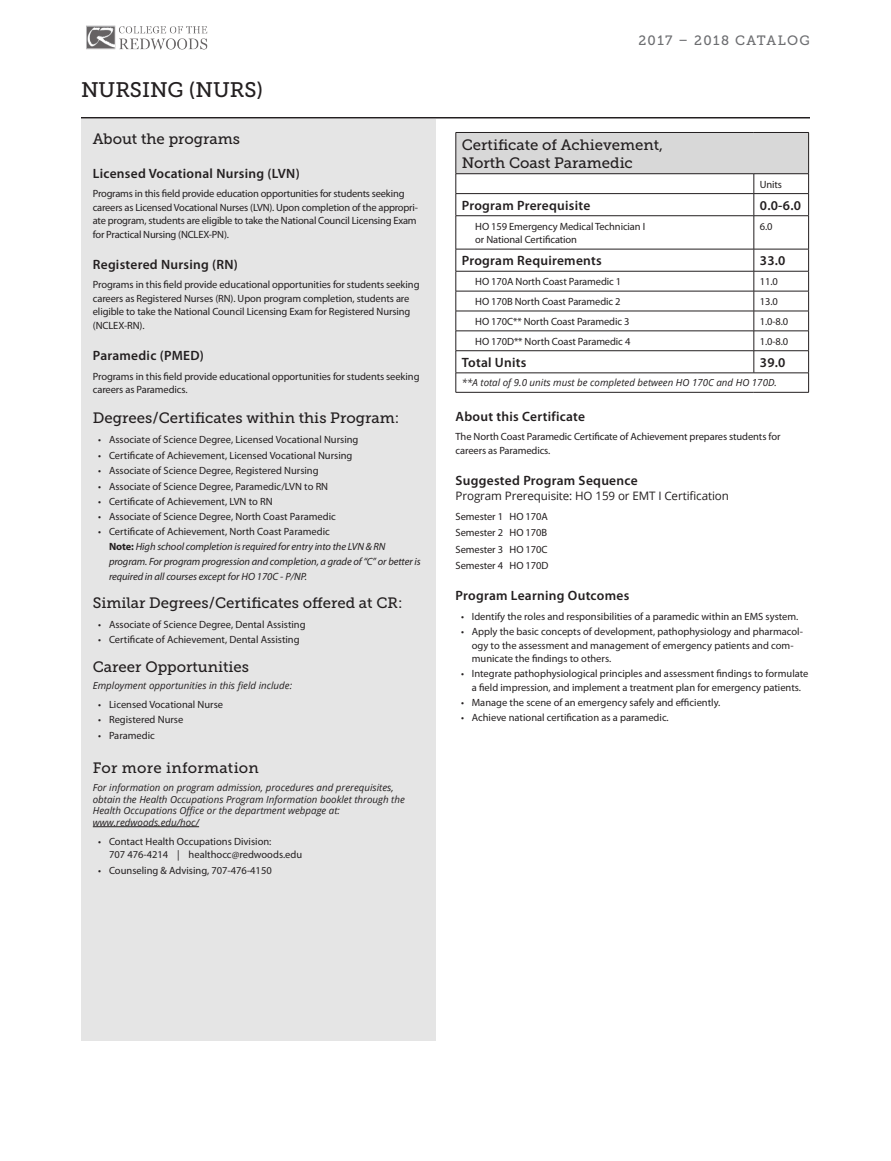
<style>
.page{position:relative;width:891px;height:1161px;background:#fff}
.page>*{position:absolute;margin:0;border:0;box-sizing:border-box;transform-origin:0 0}
.H1_-_Department{font:21px "Museo Slab 500";color:#231f20}
.H4_bold{font:15px/18px "Museo Slab 500";color:#231f20}
.H4_bold-2{font:600 13.5px "Myriad Pro";letter-spacing:.02em;color:#231f20}
.t1{font:13.5px "Museo Slab 500";letter-spacing:.1em;color:#6c6d70}
.H4_bold-3{font:11.7px "Open Sans";letter-spacing:-.01em;color:#231f20}
.Body_Text{font:10.5px/13.5px "Myriad Pro";letter-spacing:-.005em;color:#231f20}
.t2{font:italic 10.5px/15px "Myriad Pro";letter-spacing:-.01em;color:#231f20}
.Body_Text_-_Degrees{font:10.5px/13.5px "Myriad Pro";letter-spacing:-.01em;color:#231f20}
.Notes{font:italic 9.75px/11.7px "Open Sans";color:#231f20}
.s1{font-style:normal}
.s2{font-weight:700;font-style:normal}
</style>
<div class="page">
<img style="left:86px;top:25px;width:122px;height:25px">
<div style="left:456px;top:132px;width:353px;height:42px;background:#d8d8d8"></div>
<hr style="left:456px;top:132px;width:298px;height:1px;background:#231f20">
<hr style="left:456px;top:133px;width:1px;height:41px;background:#231f20">
<hr style="left:754px;top:132px;width:55px;height:1px;background:#231f20">
<hr style="left:808px;top:133px;width:1px;height:41px;background:#231f20">
<hr style="left:456px;top:173px;width:298px;height:1px;background:#231f20">
<hr style="left:754px;top:173px;width:55px;height:1px;background:#231f20">
<hr style="left:456px;top:193px;width:298px;height:1px;background:#231f20">
<svg style="left:456px;top:174px;width:1px;height:41px"></svg>
<hr style="left:754px;top:193px;width:55px;height:1px;background:#231f20">
<svg style="left:754px;top:174px;width:1px;height:41px"></svg>
<svg style="left:808px;top:174px;width:1px;height:41px"></svg>
<hr style="left:456px;top:215px;width:298px;height:1px;background:#231f20">
<hr style="left:456px;top:216px;width:1px;height:33px;background:#231f20">
<hr style="left:754px;top:215px;width:55px;height:1px;background:#231f20">
<hr style="left:754px;top:216px;width:1px;height:33px;background:#231f20">
<hr style="left:808px;top:216px;width:1px;height:33px;background:#231f20">
<hr style="left:456px;top:249px;width:298px;height:1px;background:#231f20">
<hr style="left:754px;top:249px;width:55px;height:1px;background:#231f20">
<hr style="left:456px;top:271px;width:298px;height:1px;background:#231f20">
<hr style="left:754px;top:271px;width:55px;height:1px;background:#231f20">
<hr style="left:456px;top:291px;width:298px;height:1px;background:#231f20">
<hr style="left:754px;top:291px;width:55px;height:1px;background:#231f20">
<hr style="left:456px;top:311px;width:298px;height:1px;background:#231f20">
<hr style="left:754px;top:311px;width:55px;height:1px;background:#231f20">
<hr style="left:456px;top:331px;width:298px;height:1px;background:#231f20">
<hr style="left:754px;top:331px;width:55px;height:1px;background:#231f20">
<hr style="left:456px;top:350px;width:298px;height:1px;background:#231f20">
<hr style="left:754px;top:350px;width:55px;height:1px;background:#231f20">
<svg style="left:754px;top:249px;width:1px;height:124px"></svg>
<hr style="left:456px;top:373px;width:298px;height:1px;background:#231f20">
<svg style="left:456px;top:249px;width:1px;height:143px"></svg>
<hr style="left:754px;top:373px;width:55px;height:1px;background:#231f20">
<svg style="left:808px;top:249px;width:1px;height:143px"></svg>
<hr style="left:456px;top:392px;width:298px;height:1px;background:#231f20">
<hr style="left:754px;top:392px;width:55px;height:1px;background:#231f20">
<div style="left:81px;top:119px;width:354px;height:922px;background:#e5e5e5"></div>
<hr style="left:93px;top:826px;width:106px;height:1px;background:#231f20">
<hr style="left:81px;top:117px;width:729px;height:1px;background:#231f20">
<h2 class="H1_-_Department" style="left:81px;top:78px;width:184px">NURSING (NURS)</h2>
<h2 class="H4_bold" style="left:93px;top:129px;width:149px">About the programs</h2>
<h3 class="H4_bold-2" style="left:93px;top:165px;width:208px">Licensed Vocational Nursing (LVN)</h3>
<p class="Body_Text" style="left:93px;top:187px;width:327px">Programs in this field provide education opportunities for students seeking careers as Licensed Vocational Nurses (LVN). Upon completion of the appropri&shy;ate program, students are eligible to take the National Council Licensing Exam for Practical Nursing (NCLEX-PN).</p>
<h3 class="H4_bold-2" style="left:93px;top:256px;width:147px">Registered Nursing (RN)</h3>
<p class="Body_Text" style="left:93px;top:278px;width:328px">Programs in this field provide educational opportunities for students seeking careers as Registered Nurses (RN). Upon program completion, students are eligible to take the National Council Licensing Exam for Registered Nursing (NCLEX-RN).</p>
<h3 class="H4_bold-2" style="left:93px;top:347px;width:112px">Paramedic (PMED)</h3>
<p class="Body_Text" style="left:93px;top:369px;width:328px">Programs in this field provide educational opportunities for students seeking careers as Paramedics.</p>
<h2 class="H4_bold" style="left:93px;top:409px;width:308px">Degrees/Certificates within this Program:</h2>
<p class="Body_Text" style="left:98px;top:432px;width:262px">• Associate of Science Degree, Licensed Vocational Nursing</p>
<p class="Body_Text" style="left:98px;top:449px;width:256px">• Certificate of Achievement, Licensed Vocational Nursing</p>
<p class="Body_Text" style="left:98px;top:464px;width:222px">• Associate of Science Degree, Registered Nursing</p>
<p class="Body_Text" style="left:98px;top:479px;width:232px">• Associate of Science Degree, Paramedic/LVN to RN</p>
<p class="Body_Text" style="left:98px;top:494px;width:176px">• Certificate of Achievement, LVN to RN</p>
<p class="Body_Text" style="left:98px;top:509px;width:239px">• Associate of Science Degree, North Coast Paramedic</p>
<p class="t2" style="left:109px;top:524px;width:313px;text-indent:-11px"><span class="s1">• Certificate of Achievement, North Coast Paramedic<br></span><span class="s2">Note:</span> High school completion is required for entry into the LVN &amp; RN program. For program progression and completion, a grade of “C” or better is required in all courses except for HO 170C - P/NP.</p>
<h2 class="H4_bold" style="left:93px;top:594px;width:311px">Similar Degrees/Certificates offered at CR:</h2>
<p class="Body_Text" style="left:98px;top:618px;width:209px">• Associate of Science Degree, Dental Assisting</p>
<p class="Body_Text" style="left:98px;top:633px;width:203px">• Certificate of Achievement, Dental Assisting</p>
<h2 class="H4_bold" style="left:93px;top:658px;width:158px">Career Opportunities</h2>
<p class="Notes" style="left:93px;top:680px;width:201px">Employment opportunities in this field include:</p>
<p class="Body_Text" style="left:98px;top:698px;width:126px">• Licensed Vocational Nurse</p>
<p class="Body_Text" style="left:98px;top:713px;width:87px">• Registered Nurse</p>
<p class="Body_Text" style="left:98px;top:728px;width:58px">• Paramedic</p>
<h3 class="H4_bold" style="left:93px;top:759px;width:168px">For more information</h3>
<p class="Notes" style="left:93px;top:781px;width:314px">For information on program admission, procedures and prerequisites, obtain the Health Occupations Program Information booklet through the Health Occupations Office or the department webpage at: www.redwoods.edu/hoc/</p>
<p class="Body_Text" style="left:109px;top:834px;width:195px;text-indent:-11px">• Contact Health Occupations Division:<br>707 476-4214 | healthocc@redwoods.edu</p>
<p class="Body_Text" style="left:98px;top:863px;width:175px">• Counseling &amp; Advising, 707-476-4150</p>
<p class="t1" style="left:638px;top:33px;width:173px">2017 – 2018 CATALOG</p>
<h1 class="H4_bold" style="left:462px;top:136px;width:203px">Certificate of Achievement,<br>North Coast Paramedic</h1>
<p class="Body_Text" style="left:760px;top:177px;width:24px">Units</p>
<h3 class="H4_bold-2" style="left:462px;top:197px;width:130px">Program Prerequisite</h3>
<h3 class="H4_bold-2" style="left:760px;top:197px;width:43px">0.0-6.0</h3>
<p class="Body_Text_-_Degrees" style="left:475px;top:219px;width:171px">HO 159 Emergency Medical Technician I or National Certification</p>
<p class="Body_Text" style="left:760px;top:219px;width:14px">6.0</p>
<h3 class="H4_bold-2" style="left:462px;top:252px;width:142px">Program Requirements</h3>
<h3 class="H4_bold-2" style="left:760px;top:252px;width:27px">33.0</h3>
<p class="Body_Text_-_Degrees" style="left:475px;top:275px;width:148px">HO 170A North Coast Paramedic 1</p>
<p class="Body_Text" style="left:760px;top:275px;width:20px">11.0</p>
<p class="Body_Text_-_Degrees" style="left:475px;top:295px;width:147px">HO 170B North Coast Paramedic 2</p>
<p class="Body_Text" style="left:760px;top:295px;width:20px">13.0</p>
<p class="Body_Text_-_Degrees" style="left:475px;top:314px;width:156px">HO 170C** North Coast Paramedic 3</p>
<p class="Body_Text" style="left:760px;top:314px;width:30px">1.0-8.0</p>
<p class="Body_Text_-_Degrees" style="left:475px;top:334px;width:157px">HO 170D** North Coast Paramedic 4</p>
<p class="Body_Text" style="left:760px;top:334px;width:30px">1.0-8.0</p>
<h3 class="H4_bold-2" style="left:462px;top:354px;width:66px">Total Units</h3>
<h3 class="H4_bold-2" style="left:760px;top:354px;width:27px">39.0</h3>
<p class="Notes" style="left:462px;top:377px;width:317px">**A total of 9.0 units must be completed between HO 170C and HO 170D.</p>
<h3 class="H4_bold-2" style="left:456px;top:408px;width:131px">About this Certificate</h3>
<p class="Body_Text" style="left:456px;top:430px;width:326px">The North Coast Paramedic Certificate of Achievement prepares students for careers as Paramedics.</p>
<h3 class="H4_bold-2" style="left:456px;top:472px;width:184px">Suggested Program Sequence</h3>
<h3 class="H4_bold-3" style="left:456px;top:488px;width:275px">Program Prerequisite: HO 159 or EMT I Certification</h3>
<p class="Body_Text" style="left:456px;top:509px;width:94px">Semester 1 HO 170A</p>
<p class="Body_Text" style="left:456px;top:526px;width:93px">Semester 2 HO 170B</p>
<p class="Body_Text" style="left:456px;top:542px;width:93px">Semester 3 HO 170C</p>
<p class="Body_Text" style="left:456px;top:559px;width:94px">Semester 4 HO 170D</p>
<h3 class="H4_bold-2" style="left:456px;top:587px;width:175px">Program Learning Outcomes</h3>
<p class="Body_Text" style="left:461px;top:610px;width:339px">• Identify the roles and responsibilities of a paramedic within an EMS system.</p>
<p class="Body_Text" style="left:472px;top:625px;width:333px;text-indent:-11px">• Apply the basic concepts of development, pathophysiology and pharmacol&shy;ogy to the assessment and management of emergency patients and com&shy;municate the findings to others.</p>
<p class="Body_Text" style="left:461px;top:667px;width:349px;text-align:center">• Integrate pathophysiological principles and assessment findings to formulate a field impression, and implement a treatment plan for emergency patients.</p>
<p class="Body_Text" style="left:461px;top:695px;width:261px">• Manage the scene of an emergency safely and efficiently.</p>
<p class="Body_Text" style="left:461px;top:711px;width:209px">• Achieve national certification as a paramedic.</p>
</div>
